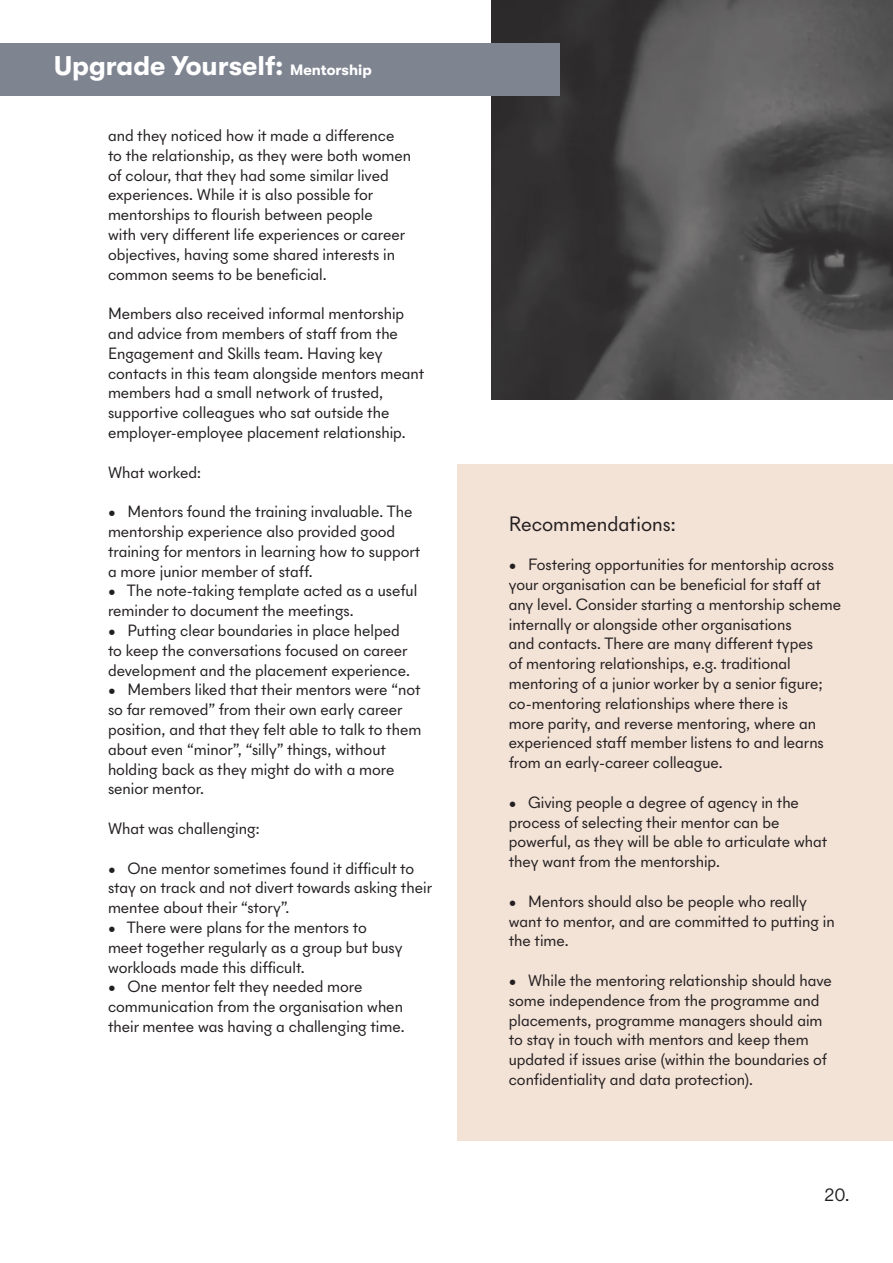
<style>
.page{position:relative;width:893px;height:1263px;background:#fff}
.page>*{position:absolute;margin:0;border:0;box-sizing:border-box;transform-origin:0 0}
.t1{font:700 27px "GT Walsheim";color:#fff}
.t2{font:21px "New Panam Skyline";color:#231f20}
.t3{font:18px "New Panam Skyline";color:#231f20}
.t4{font:16.5px/19.8px "New Panam Skyline";color:#231f20}
.s1{font-size:15px}
</style>
<div class="page">
<img style="left:491px;top:0;width:402px;height:399px">
<div style="left:458px;top:464px;width:435px;height:677px;background:#f3e2d6"></div>
<div style="left:0;top:43px;width:560px;height:52px;background:#7f8491"></div>
<h1 class="t1" style="left:54px;top:50px;width:319px">Upgrade Yourself: <span class="s1">Mentorship</span></h1>
<p class="t4" style="left:108px;top:125px;width:305px">and they noticed how it made a difference to the relationship, as they were both women of colour, that they had some similar lived experiences. While it is also possible for mentorships to flourish between people<br>with very different life experiences or career objectives, having some shared interests in common seems to be beneficial.</p>
<p class="t4" style="left:108px;top:303px;width:318px">Members also received informal mentorship and advice from members of staff from the Engagement and Skills team. Having key contacts in this team alongside mentors meant members had a small network of trusted, supportive colleagues who sat outside the employer-employee placement relationship.</p>
<p class="t4" style="left:108px;top:462px;width:95px">What worked:</p>
<p class="t4" style="left:108px;top:501px;width:314px">• Mentors found the training invaluable. The mentorship experience also provided good training for mentors in learning how to support a more junior member of staff.</p>
<p class="t4" style="left:108px;top:581px;width:311px">• The note-taking template acted as a useful reminder to document the meetings.</p>
<p class="t4" style="left:108px;top:620px;width:304px">• Putting clear boundaries in place helped to keep the conversations focused on career development and the placement experience.</p>
<p class="t4" style="left:108px;top:680px;width:315px">• Members liked that their mentors were “not so far removed” from their own early career position, and that they felt able to talk to them about even “minor”, “silly” things, without holding back as they might do with a more senior mentor.</p>
<p class="t4" style="left:108px;top:818px;width:153px">What was challenging:</p>
<p class="t4" style="left:108px;top:858px;width:326px">• One mentor sometimes found it difficult to stay on track and not divert towards asking their mentee about their “story”.</p>
<p class="t4" style="left:108px;top:917px;width:296px">• There were plans for the mentors to meet together regularly as a group but busy workloads made this difficult.</p>
<p class="t4" style="left:108px;top:977px;width:298px">• One mentor felt they needed more communication from the organisation when their mentee was having a challenging time.</p>
<p class="t2" style="left:509px;top:510px;width:168px">Recommendations:</p>
<p class="t4" style="left:509px;top:554px;width:334px">• Fostering opportunities for mentorship across your organisation can be beneficial for staff at any level. Consider starting a mentorship scheme internally or alongside other organisations<br>and contacts. There are many different types<br>of mentoring relationships, e.g. traditional mentoring of a junior worker by a senior figure; co-mentoring relationships where there is<br>more parity, and reverse mentoring, where an experienced staff member listens to and learns from an early-career colleague.</p>
<p class="t4" style="left:509px;top:792px;width:320px">• Giving people a degree of agency in the process of selecting their mentor can be powerful, as they will be able to articulate what they want from the mentorship.</p>
<p class="t4" style="left:509px;top:891px;width:327px">• Mentors should also be people who really want to mentor, and are committed to putting in the time.</p>
<p class="t4" style="left:509px;top:970px;width:325px">• While the mentoring relationship should have some independence from the programme and placements, programme managers should aim to stay in touch with mentors and keep them updated if issues arise (within the boundaries of confidentiality and data protection).</p>
<p class="t3" style="left:824px;top:1184px;width:26px">20.</p>
</div>
